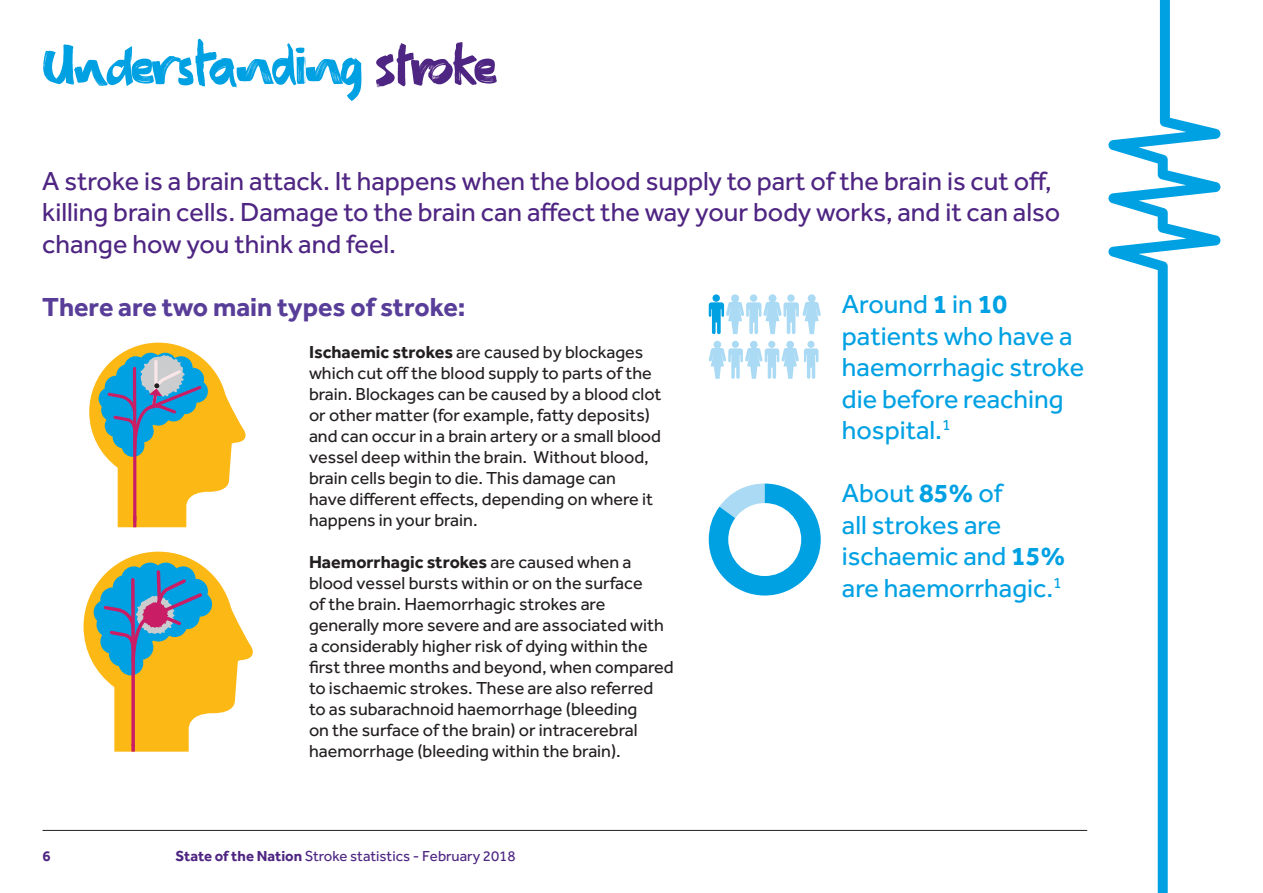
<style>
.page{position:relative;width:1263px;height:893px;background:#fff}
.page>*{position:absolute;margin:0;border:0;box-sizing:border-box;transform-origin:0 0}
.t1{font:54px "Action";color:#00a1e3}
.t2{font:27px/31.5px "Effra";color:#4e2582}
.t3{font:27px/31.5px "Effra";color:#00a1e3}
.t4{font:700 27px "Effra";color:#593e99}
.t5{font:18px/21px "Effra";color:#231f20}
.t6{font:15px "Effra";color:#4e2582}
.t7{font:700 15px "Effra";color:#4e2582}
.s1{color:#4e2582}
.s2{font-weight:700}
</style>
<div class="page">
<hr style="left:43px;top:830px;width:1044px;height:1px;background:#231f20">
<svg style="left:1108px;top:0;width:112px;height:893px"></svg>
<svg style="left:89px;top:343px;width:157px;height:184px"></svg>
<svg style="left:84px;top:552px;width:169px;height:200px"></svg>
<svg style="left:709px;top:294px;width:112px;height:40px"></svg>
<svg style="left:709px;top:341px;width:109px;height:38px"></svg>
<svg style="left:709px;top:484px;width:112px;height:111px"></svg>
<h1 class="t1" style="left:43px;top:25px;width:457px">Understanding <span class="s1">stroke</span></h1>
<h2 class="t2" style="left:42px;top:164px;width:1020px">A stroke is a brain attack. It happens when the blood supply to part of the brain is cut off, killing brain cells. Damage to the brain can affect the way your body works, and it can also change how you think and feel.</h2>
<h2 class="t4" style="left:42px;top:290px;width:425px">There are two main types of stroke:</h2>
<h2 class="t3" style="left:842px;top:288px;width:244px">Around <span class="s2">1</span> in <span class="s2">10 </span>patients who have a haemorrhagic stroke die before reaching hospital.<sup>1</sup></h2>
<h2 class="t3" style="left:842px;top:477px;width:225px">About <span class="s2">85%</span> of<br>all strokes are ischaemic and <span class="s2">15% </span>are haemorrhagic.<sup>1</sup></h2>
<p class="t5" style="left:309px;top:341px;width:354px"><span class="s2">Ischaemic strokes</span> are caused by blockages which cut off the blood supply to parts of the brain. Blockages can be caused by a blood clot or other matter (for example, fatty deposits) and can occur in a brain artery or a small blood vessel deep within the brain. Without blood, brain cells begin to die. This damage can<br>have different effects, depending on where it happens in your brain.</p>
<p class="t5" style="left:309px;top:551px;width:366px"><span class="s2">Haemorrhagic strokes</span> are caused when a blood vessel bursts within or on the surface<br>of the brain. Haemorrhagic strokes are generally more severe and are associated with a considerably higher risk of dying within the first three months and beyond, when compared to ischaemic strokes. These are also referred to as subarachnoid haemorrhage (bleeding<br>on the surface of the brain) or intracerebral haemorrhage (bleeding within the brain).</p>
<p class="t7" style="left:43px;top:846px;width:10px">6</p>
<p class="t6" style="left:176px;top:847px;width:341px"><span class="s2">State of the Nation</span> Stroke statistics - February 2018</p>
</div>
